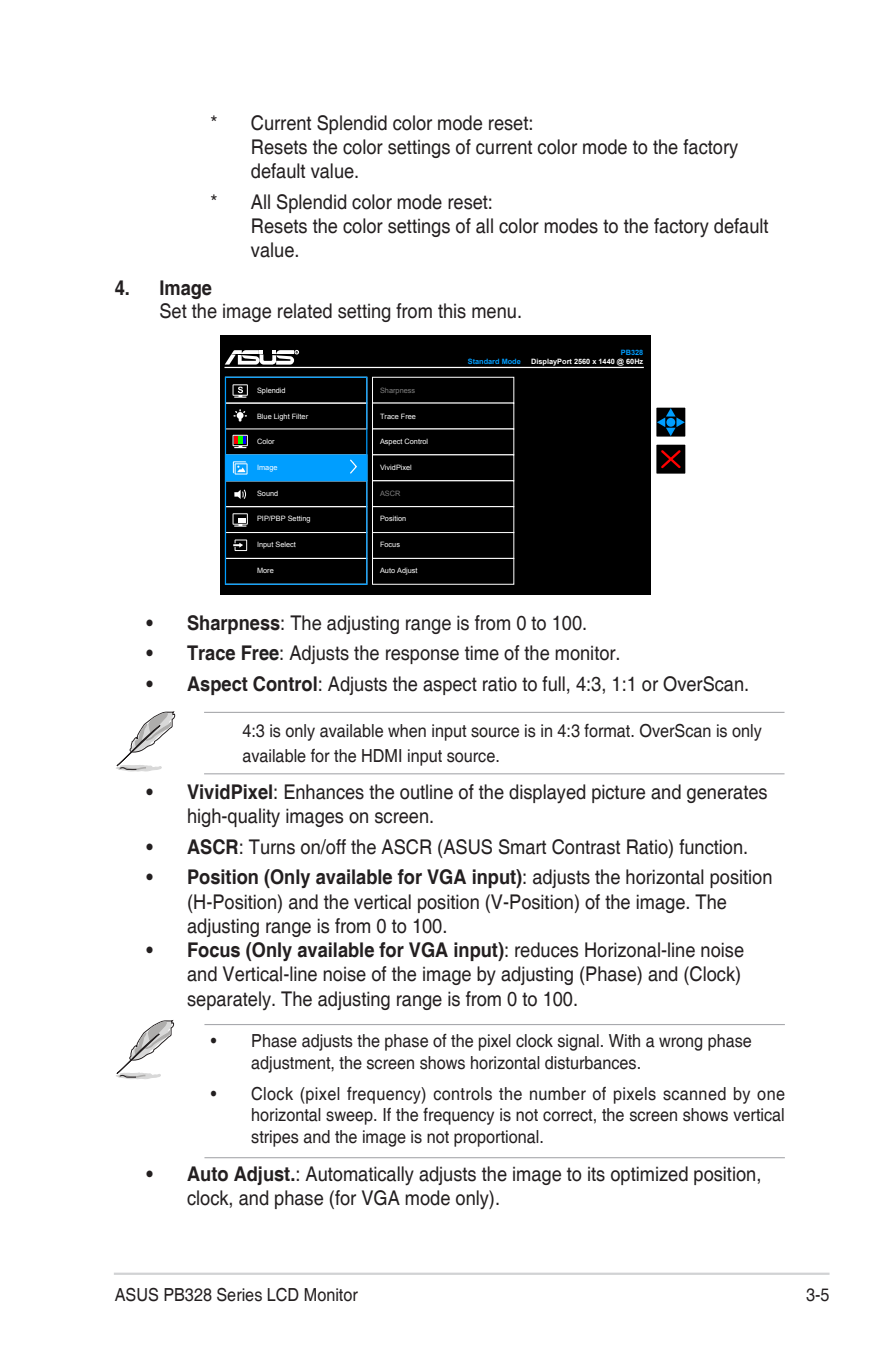
<style>
.page{position:relative;width:893px;height:1346px;background:#fff}
.page>*{position:absolute;margin:0;border:0;box-sizing:border-box;transform-origin:0 0}
.Bulleted_Text{font:20.25px/24.3px "Helvetica";color:#231f20;scale:.9 1}
.List{font:20.25px "Helvetica";color:#231f20;scale:.9 1}
.List-2{font:700 20.25px "Helvetica";color:#231f20;scale:.9 1}
.Message_List{font:18px/21.6px "Helvetica";color:#231f20;scale:.9 1}
.t1{font:7.42px "Arial";color:#fff}
.t2{font:700 7.42px "Arial";color:#fff}
.t3{font:700 7.42px "Arial";color:#009eff}
.t4{font:7.42px "Arial";color:#808080}
.s1{font-weight:700}
</style>
<div class="page">
<hr style="left:114px;top:1272px;width:715px;height:3px;background:#d1d2d4">
<hr style="left:204px;top:712px;width:580px;height:1px;background:#a8a9ad">
<hr style="left:204px;top:773px;width:580px;height:1px;background:#a8a9ad">
<div style="left:220px;top:335px;width:430px;height:260px;background:#000"></div>
<div style="left:656px;top:444px;width:30px;height:30px;background:#000"></div>
<svg style="left:661px;top:450px;width:20px;height:19px"></svg>
<svg style="left:657px;top:408px;width:28px;height:28px"></svg>
<div style="left:225px;top:506px;width:142px;height:27px;border:1px solid #fff"></div>
<div style="left:225px;top:532px;width:142px;height:27px;border:1px solid #fff"></div>
<div style="left:225px;top:558px;width:142px;height:27px;border:1px solid #fff"></div>
<div style="left:372px;top:377px;width:142px;height:26px;border:1px solid #fff"></div>
<div style="left:372px;top:403px;width:142px;height:26px;border:1px solid #fff"></div>
<div style="left:372px;top:454px;width:142px;height:27px;border:1px solid #fff"></div>
<div style="left:372px;top:480px;width:142px;height:27px;border:1px solid #fff"></div>
<div style="left:372px;top:506px;width:142px;height:27px;border:1px solid #fff"></div>
<div style="left:372px;top:532px;width:142px;height:27px;border:1px solid #fff"></div>
<div style="left:372px;top:558px;width:142px;height:27px;border:1px solid #fff"></div>
<hr style="left:224px;top:367px;width:420px;height:1px;background:#fff">
<svg style="left:225px;top:350px;width:74px;height:15px"></svg>
<div style="left:225px;top:403px;width:142px;height:26px;border:1px solid #fff"></div>
<div style="left:225px;top:455px;width:142px;height:26px;background:#009eff"></div>
<div style="left:225px;top:454px;width:142px;height:27px;border:1px solid #009eff"></div>
<div style="left:225px;top:377px;width:142px;height:208px;border:1px solid #009eff"></div>
<svg style="left:350px;top:459px;width:7px;height:15px"></svg>
<svg style="left:233px;top:384px;width:15px;height:14px"></svg>
<svg style="left:234px;top:489px;width:12px;height:10px"></svg>
<svg style="left:233px;top:539px;width:14px;height:12px"></svg>
<svg style="left:233px;top:513px;width:15px;height:14px"></svg>
<svg style="left:233px;top:435px;width:15px;height:13px"></svg>
<svg style="left:233px;top:461px;width:15px;height:13px"></svg>
<svg style="left:233px;top:409px;width:14px;height:12px"></svg>
<svg style="left:116px;top:711px;width:59px;height:61px"></svg>
<hr style="left:204px;top:1024px;width:581px;height:1px;background:#a8a9ad">
<hr style="left:204px;top:1157px;width:581px;height:1px;background:#a8a9ad">
<svg style="left:116px;top:1020px;width:58px;height:59px"></svg>
<p class="Bulleted_Text" style="left:251px;top:111px;width:543px;text-indent:-40px">* Current Splendid color mode reset:<br>Resets the color settings of current color mode to the factory default value.</p>
<p class="Bulleted_Text" style="left:251px;top:190px;width:577px;text-indent:-40px">* All Splendid color mode reset:<br>Resets the color settings of all color modes to the factory default value.</p>
<p class="List-2" style="left:115px;top:275px;width:110px">4. Image</p>
<p class="List" style="left:159px;top:300px;width:404px">Set the image related setting from this menu.</p>
<p class="t3" style="left:621px;top:348px;width:24px">PB328</p>
<p class="t1" style="left:257px;top:385px;width:30px">Splendid</p>
<p class="t1" style="left:257px;top:411px;width:53px">Blue Light Filter</p>
<p class="t1" style="left:257px;top:437px;width:19px">Color</p>
<p class="t1" style="left:257px;top:462px;width:22px">Image</p>
<p class="t1" style="left:257px;top:488px;width:23px">Sound</p>
<p class="t1" style="left:257px;top:514px;width:55px">PIP/PBP Setting</p>
<p class="t1" style="left:257px;top:540px;width:40px">Input Select</p>
<p class="t1" style="left:257px;top:565px;width:18px">More</p>
<p class="t4" style="left:380px;top:385px;width:37px">Sharpness</p>
<p class="t1" style="left:380px;top:411px;width:37px">Trace Free</p>
<p class="t1" style="left:380px;top:437px;width:50px">Aspect Control</p>
<p class="t1" style="left:380px;top:462px;width:33px">VividPixel</p>
<p class="t4" style="left:380px;top:488px;width:22px">ASCR</p>
<p class="t1" style="left:380px;top:514px;width:28px">Position</p>
<p class="t1" style="left:380px;top:540px;width:22px">Focus</p>
<p class="t1" style="left:380px;top:565px;width:39px">Auto Adjust</p>
<p class="t3" style="left:468px;top:357px;width:55px">Standard Mode</p>
<p class="t2" style="left:531px;top:357px;width:114px">DisplayPort 2560 x 1440 @ 60Hz</p>
<p class="Bulleted_Text" style="left:147px;top:611px;width:491px"><span class="s1">• Sharpness</span>: The adjusting range is from 0 to 100.</p>
<p class="Bulleted_Text" style="left:147px;top:642px;width:528px"><span class="s1">• Trace Free</span>: Adjusts the response time of the monitor.</p>
<p class="Bulleted_Text" style="left:147px;top:672px;width:671px"><span class="s1">• Aspect Control</span>: Adjusts the aspect ratio to full, 4:3, 1:1 or OverScan.</p>
<p class="Message_List" style="left:242px;top:719px;width:579px;line-height:24.3px">4:3 is only available when input source is in 4:3 format. OverScan is only available for the HDMI input source.</p>
<p class="Bulleted_Text" style="left:187px;top:780px;width:646px;text-indent:-40px"><span class="s1">• VividPixel</span>: Enhances the outline of the displayed picture and generates high-quality images on screen.</p>
<p class="Bulleted_Text" style="left:147px;top:835px;width:670px"><span class="s1">• ASCR</span>: Turns on/off the ASCR (ASUS Smart Contrast Ratio) function.</p>
<p class="Bulleted_Text" style="left:187px;top:866px;width:652px;text-indent:-40px"><span class="s1">• Position (Only available for VGA input)</span>: adjusts the horizontal position (H-Position) and the vertical position (V-Position) of the image. The adjusting range is from 0 to 100.</p>
<p class="Bulleted_Text" style="left:187px;top:938px;width:620px;text-indent:-40px"><span class="s1">• Focus (Only available for VGA input)</span>: reduces Horizonal-line noise and Vertical-line noise of the image by adjusting (Phase) and (Clock) separately. The adjusting range is from 0 to 100.</p>
<p class="Message_List" style="left:251px;top:1030px;width:558px;text-indent:-40px">• Phase adjusts the phase of the pixel clock signal. With a wrong phase adjustment, the screen shows horizontal disturbances.</p>
<p class="Message_List" style="left:251px;top:1083px;width:595px;text-align:justify;text-indent:-40px">• Clock (pixel frequency) controls the number of pixels scanned by one horizontal sweep. If the frequency is not correct, the screen shows vertical stripes and the image is not proportional.</p>
<p class="Bulleted_Text" style="left:187px;top:1162px;width:640px;text-indent:-40px"><span class="s1">• Auto Adjust.</span>: Automatically adjusts the image to its optimized position, clock, and phase (for VGA mode only).</p>
<p class="Message_List" style="left:115px;top:1284px;width:272px">ASUS PB328 Series LCD Monitor</p>
<p class="Message_List" style="left:806px;top:1284px;width:28px">3-5</p>
</div>
